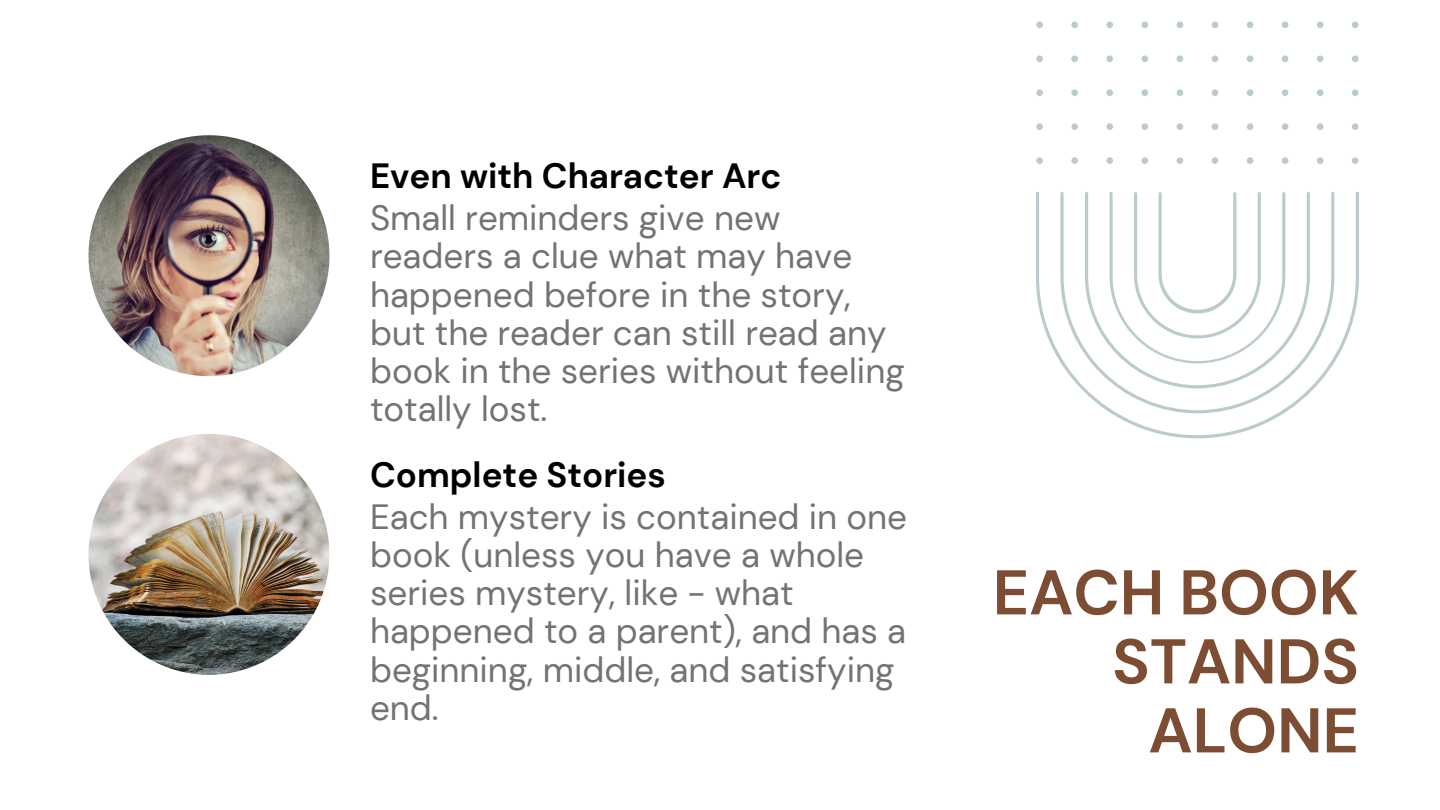
<style>
.page{position:relative;width:1440px;height:810px;background:#fff}
.page>*{position:absolute;margin:0;border:0;box-sizing:border-box;transform-origin:0 0}
.t1{font:700 63px/69px "DM Sans";color:#7c4d33;text-align:right}
.t2{font:35px/38.2px "DM Sans";color:#737373}
.t3{font:700 35px "DM Sans";color:#000}
</style>
<div class="page">
<svg style="left:1036px;top:21px;width:323px;height:143px"></svg>
<svg style="left:1036px;top:192px;width:323px;height:246px"></svg>
<img style="left:88px;top:135px;width:241px;height:241px">
<img style="left:88px;top:434px;width:241px;height:241px">
<p class="t3" style="left:370px;top:154px;width:413px">Even with Character Arc</p>
<p class="t2" style="left:370px;top:199px;width:536px">Small reminders give new readers a clue what may have happened before in the story, but the reader can still read any book in the series without feeling totally lost.</p>
<p class="t3" style="left:370px;top:452px;width:297px">Complete Stories</p>
<h2 class="t2" style="left:370px;top:498px;width:539px">Each mystery is contained in one book (unless you have a whole series mystery, like - what happened to a parent), and has a beginning, middle, and satisfying end.</h2>
<h2 class="t1" style="left:993px;top:558px;width:368px">EACH BOOK<br>STANDS<br>ALONE</h2>
</div>
